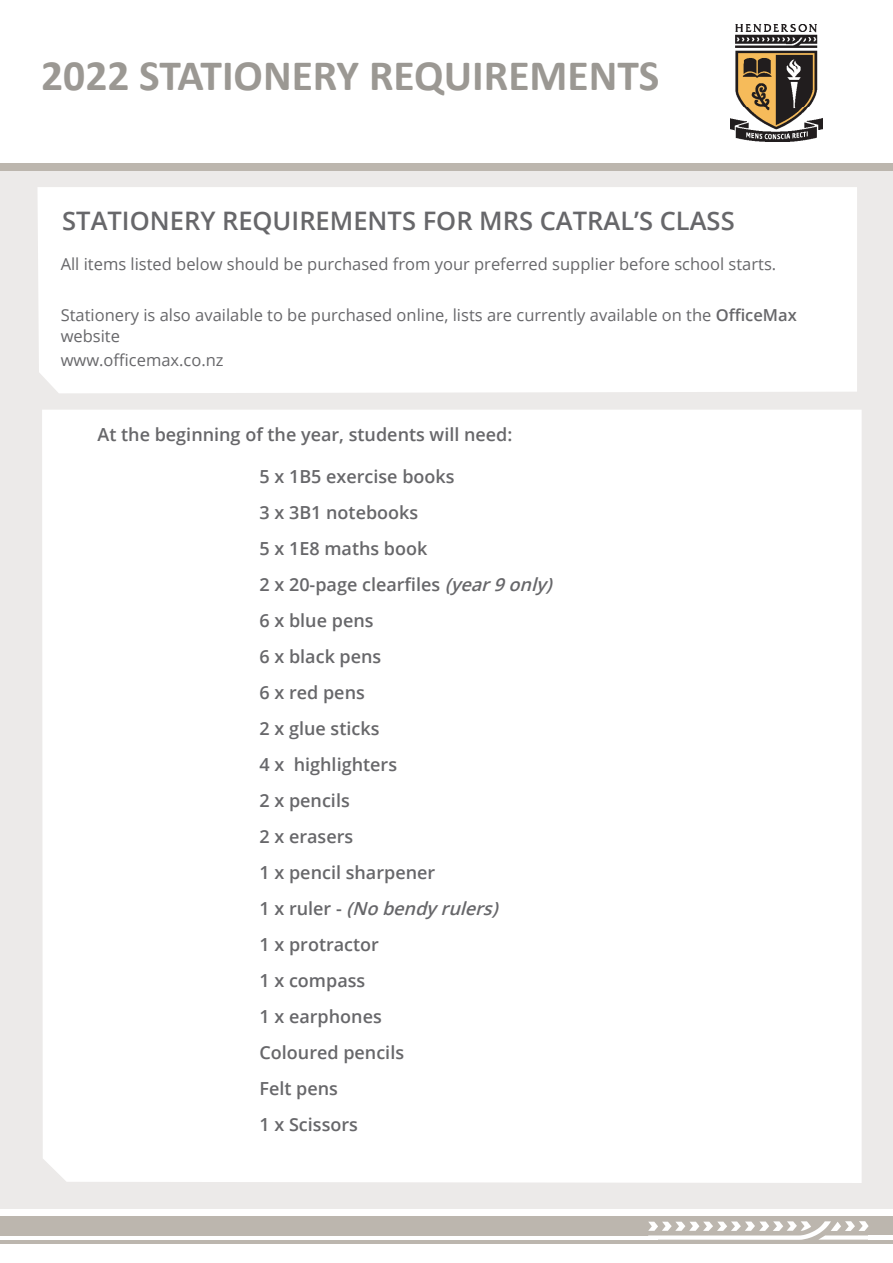
<style>
.page{position:relative;width:893px;height:1263px;background:#fff}
.page>*{position:absolute;margin:0;border:0;box-sizing:border-box;transform-origin:0 0}
.t1{font:700 43.5px "Calibri";color:#9b9893}
.t2{font:600 25.5px "Open Sans";color:#67676a}
.t3{font:600 18px/36px "Open Sans";color:#67676a}
.t4{font:16.5px/21px "Open Sans";color:#67676a}
.s1{font-weight:600}
.s2{font-style:italic}
</style>
<div class="page">
<div style="left:0;top:1216px;width:893px;height:28px;background:#bcb6ae"></div>
<svg style="left:648px;top:1221px;width:222px;height:19px"></svg>
<svg style="left:0;top:1235px;width:658px;height:4px;fill:#fff"></svg>
<hr style="left:868px;top:1235px;width:25px;height:4px;background:#fff">
<div style="left:0;top:170px;width:893px;height:1039px;background:#eceae9"></div>
<div style="left:42px;top:410px;width:820px;height:773px;background:#fff"></div>
<div style="left:0;top:164px;width:893px;height:7px;background:#bcb6ae"></div>
<div style="left:37px;top:187px;width:820px;height:206px;background:#fff"></div>
<img style="left:731px;top:25px;width:92px;height:116px">
<h1 class="t1" style="left:41px;top:62px;width:620px">2022 STATIONERY REQUIREMENTS</h1>
<h2 class="t2" style="left:62px;top:210px;width:674px">STATIONERY REQUIREMENTS FOR MRS CATRAL’S CLASS</h2>
<p class="t4" style="left:61px;top:255px;width:717px">All items listed below should be purchased from your preferred supplier before school starts.</p>
<p class="t4" style="left:61px;top:306px;width:738px">Stationery is also available to be purchased online, lists are currently available on the <span class="s1">OfficeMax </span>website</p>
<p class="t4" style="left:61px;top:349px;width:164px">www.officemax.co.nz</p>
<p class="t3" style="left:98px;top:419px;width:416px">At the beginning of the year, students will need:</p>
<p class="t3" style="left:260px;top:461px;width:298px">5 x 1B5 exercise books<br>3 x 3B1 notebooks<br>5 x 1E8 maths book<br>2 x 20-page clearfiles <span class="s2">(year9 only)<br></span>6 x blue pens<br>6 x black pens<br>6 x red pens<br>2 x glue sticks<br>4 x highlighters<br>2 x pencils<br>2 x erasers<br>1 x pencil sharpener<br>1 x r u l e r - <span class="s2">(No bendy rulers)<br></span>1 x protractor<br>1 x compass<br>1 x earphones<br>Coloured pencils<br>Felt pens<br>1 x Scissors</p>
</div>
